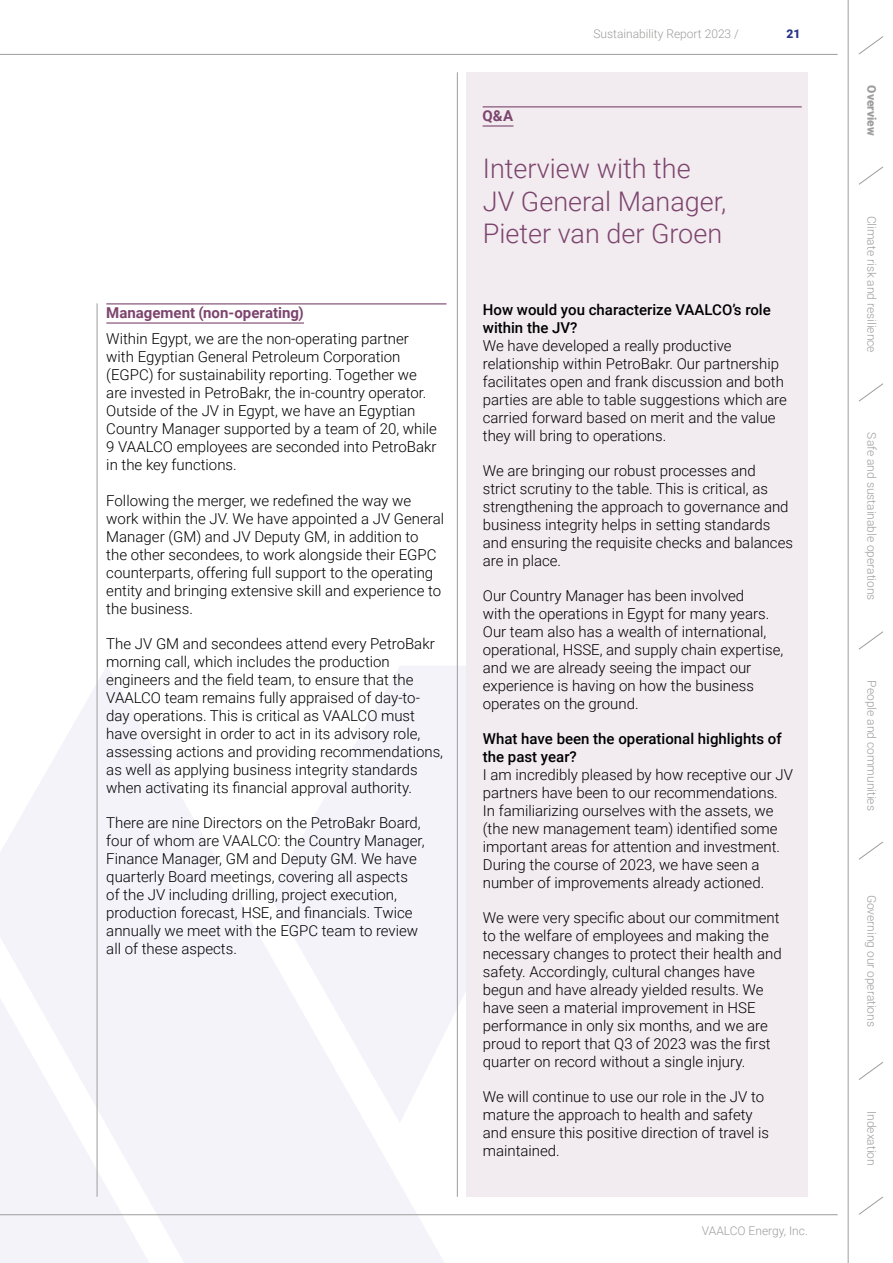
<style>
.page{position:relative;width:893px;height:1263px;background:#fff}
.page>*{position:absolute;margin:0;border:0;box-sizing:border-box;transform-origin:0 0}
.t1{font:300 27px/32.4px "Roboto";color:#7d456e}
.t2{font:300 15px/18px "Roboto";color:#000}
.t3{font:500 15px/18px "Roboto";color:#000}
.t4{font:700 15px "Roboto";color:#7d456e}
.t5{font:300 12px "Roboto";color:#9d9d9c}
.t6{font:900 12px "Roboto";color:#9d9d9c}
.t7{font:900 12px "Roboto";color:#283583}
</style>
<div class="page">
<svg style="left:0;top:665px;width:661px;height:598px;fill:#f4f3f9"></svg>
<svg style="left:859px;top:166px;width:24px;height:19px"></svg>
<svg style="left:858px;top:1062px;width:25px;height:18px"></svg>
<svg style="left:858px;top:36px;width:25px;height:19px"></svg>
<svg style="left:858px;top:383px;width:25px;height:19px"></svg>
<svg style="left:858px;top:631px;width:25px;height:19px"></svg>
<svg style="left:859px;top:841px;width:24px;height:19px"></svg>
<svg style="left:859px;top:1196px;width:24px;height:19px"></svg>
<hr style="left:848px;top:0;width:1px;height:1263px;background:#9d9d9c">
<hr style="left:0;top:54px;width:838px;height:1px;background:#9d9d9c">
<hr style="left:0;top:1214px;width:838px;height:1px;background:#9d9d9c">
<div style="left:466px;top:72px;width:342px;height:1125px;background:#f2ecf0"></div>
<hr style="left:106px;top:303px;width:340px;height:1px;background:#7d456e">
<hr style="left:106px;top:322px;width:198px;height:2px;background:#7d456e">
<hr style="left:483px;top:106px;width:319px;height:1px;background:#7d456e">
<hr style="left:483px;top:125px;width:30px;height:2px;background:#7d456e">
<hr style="left:457px;top:72px;width:1px;height:1125px;background:#9d9d9c">
<hr style="left:97px;top:303px;width:1px;height:894px;background:#9d9d9c">
<p class="t4" style="left:106px;top:302px;width:199px">Management (non-operating)</p>
<p class="t2" style="left:106px;top:330px;width:332px">Within Egypt, we are the non-operating partner with Egyptian General Petroleum Corporation (EGPC) for sustainability reporting. Together we are invested in PetroBakr, the in-country operator.<br>Outside of the JV in Egypt, we have an Egyptian Country Manager supported by a team of 20, while 9 VAALCO employees are seconded into PetroBakr in the key functions.</p>
<p class="t2" style="left:106px;top:491px;width:339px">Following the merger, we redefined the way we work within the JV. We have appointed a JV General Manager (GM) and JV Deputy GM, in addition to<br>the other secondees, to work alongside their EGPC counterparts, offering full support to the operating entity and bringing extensive skill and experience to the business.</p>
<p class="t2" style="left:106px;top:634px;width:338px">The JV GM and secondees attend every PetroBakr morning call, which includes the production engineers and the field team, to ensure that the VAALCO team remains fully appraised of day-to&shy;day operations. This is critical as VAALCO must have oversight in order to act in its advisory role, assessing actions and providing recommendations, as well as applying business integrity standards when activating its financial approval authority.</p>
<p class="t2" style="left:106px;top:813px;width:320px">There are nine Directors on the PetroBakr Board, four of whom are VAALCO: the Country Manager, Finance Manager, GM and Deputy GM. We have quarterly Board meetings, covering all aspects of the JV including drilling, project execution, production forecast, HSE, and financials. Twice annually we meet with the EGPC team to review all of these aspects.</p>
<p class="t5" style="left:593px;top:25px;width:147px">Sustainability Report 2023 /</p>
<p class="t7" style="left:787px;top:25px;width:15px">21</p>
<p class="t4" style="left:483px;top:105px;width:32px">Q&amp;A</p>
<h1 class="t1" style="left:483px;top:151px;width:245px">Interview with the<br>JV General Manager,<br>Pieter van der Groen</h1>
<p class="t3" style="left:483px;top:300px;width:289px">How would you characterize VAALCO’s role within the JV?</p>
<p class="t2" style="left:483px;top:336px;width:306px">We have developed a really productive relationship within PetroBakr. Our partnership facilitates open and frank discussion and both parties are able to table suggestions which are carried forward based on merit and the value they will bring to operations.</p>
<p class="t2" style="left:483px;top:461px;width:312px">We are bringing our robust processes and<br>strict scrutiny to the table. This is critical, as strengthening the approach to governance and business integrity helps in setting standards and ensuring the requisite checks and balances are in place.</p>
<p class="t2" style="left:483px;top:586px;width:302px">Our Country Manager has been involved<br>with the operations in Egypt for many years.<br>Our team also has a wealth of international, operational, HSSE, and supply chain expertise, and we are already seeing the impact our experience is having on how the business operates on the ground.</p>
<p class="t3" style="left:483px;top:729px;width:300px">What have been the operational highlights of the past year?</p>
<p class="t2" style="left:483px;top:765px;width:312px">I am incredibly pleased by how receptive our JV partners have been to our recommendations.<br>In familiarizing ourselves with the assets, we (the new management team) identified some important areas for attention and investment.<br>During the course of 2023, we have seen a number of improvements already actioned.</p>
<p class="t2" style="left:483px;top:908px;width:300px">We were very specific about our commitment to the welfare of employees and making the necessary changes to protect their health and safety. Accordingly, cultural changes have begun and have already yielded results. We have seen a material improvement in HSE performance in only six months, and we are proud to report that Q3 of 2023 was the first quarter on record without a single injury.</p>
<p class="t2" style="left:483px;top:1087px;width:288px">We will continue to use our role in the JV to mature the approach to health and safety and ensure this positive direction of travel is maintained.</p>
<p class="t5" style="left:702px;top:1223px;width:108px">VAALCO Energy, Inc.</p>
<p class="t6" style="left:880px;top:85px;width:52px;rotate:90deg">Overview</p>
<p class="t5" style="left:880px;top:216px;width:138px;rotate:90deg">Climate risk and resilience</p>
<p class="t5" style="left:880px;top:432px;width:170px;rotate:90deg">Safe and sustainable operations</p>
<p class="t5" style="left:880px;top:680px;width:132px;rotate:90deg">People and communities</p>
<p class="t5" style="left:880px;top:895px;width:134px;rotate:90deg">Governing our operations</p>
<p class="t5" style="left:880px;top:1111px;width:56px;rotate:90deg">Indexation</p>
</div>
